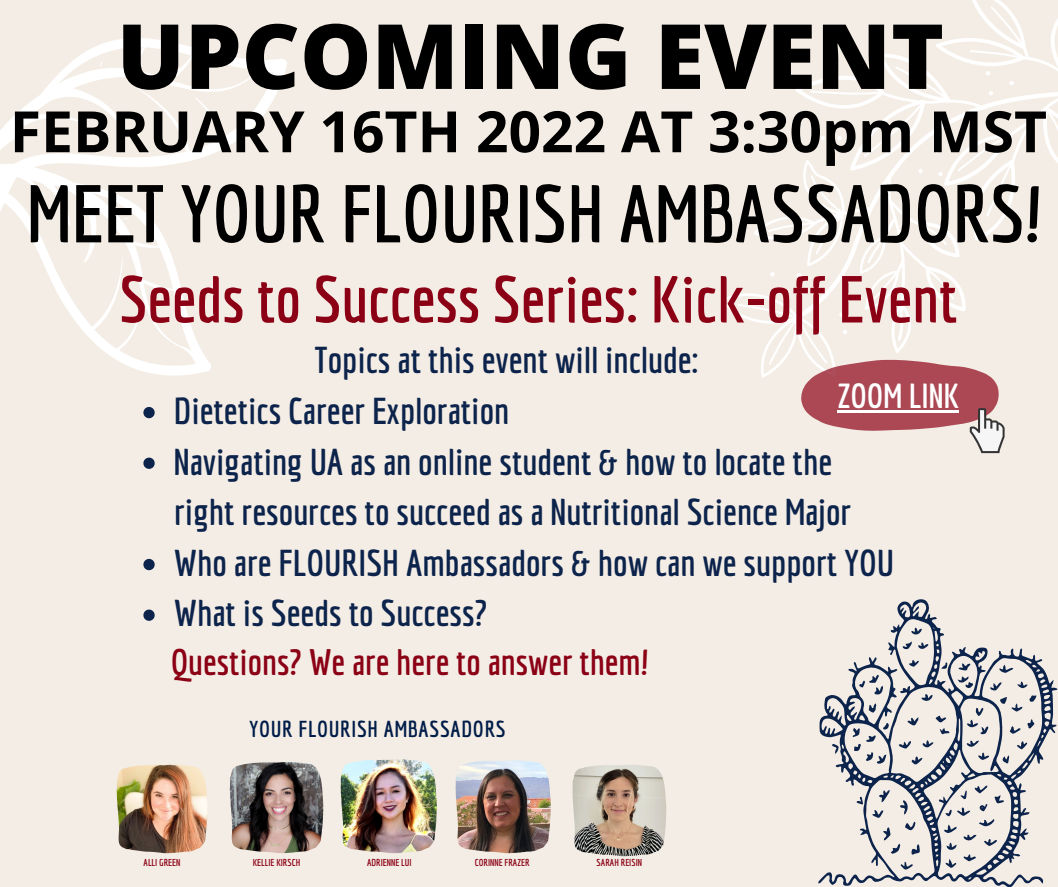
<style>
.page{position:relative;width:1058px;height:887px;background:#fff}
.page>*{position:absolute;margin:0;border:0;box-sizing:border-box;transform-origin:0 0}
.t1{font:800 90px "Open Sans";color:#000}
.t2{font:700 79.5px "Economica";color:#000}
.t3{font:700 64.5px "Economica";color:#8b0015}
.t4{font:700 57px "Open Sans";color:#000}
.t5{font:700 36.45px "Economica";color:#0c234b}
.t6{font:700 36px "Economica";color:#8b0015}
.t7{font:700 33.9px "Economica";color:#fff}
.t8{font:700 22.5px "Economica";letter-spacing:.03em;color:#001c48}
.t9{font:700 9.75px "Economica";color:#8b0015}
</style>
<div class="page">
<div style="left:0;top:0;width:1058px;height:886px;background:#f4ede5"></div>
<svg style="left:74px;top:319px;width:137px;height:57px"></svg>
<svg style="left:0;top:38px;width:287px;height:281px"></svg>
<svg style="left:98px;top:61px;width:6px;height:6px"></svg>
<svg style="left:818px;top:599px;width:239px;height:287px"></svg>
<svg style="left:831px;top:743px;width:7px;height:10px"></svg>
<svg style="left:856px;top:796px;width:7px;height:8px"></svg>
<svg style="left:941px;top:662px;width:6px;height:7px"></svg>
<svg style="left:979px;top:819px;width:15px;height:7px"></svg>
<svg style="left:944px;top:824px;width:12px;height:9px"></svg>
<svg style="left:957px;top:807px;width:13px;height:9px"></svg>
<svg style="left:974px;top:785px;width:13px;height:8px"></svg>
<svg style="left:984px;top:838px;width:12px;height:8px"></svg>
<svg style="left:963px;top:834px;width:13px;height:7px"></svg>
<svg style="left:994px;top:795px;width:10px;height:8px"></svg>
<svg style="left:963px;top:854px;width:13px;height:7px"></svg>
<svg style="left:945px;top:858px;width:11px;height:10px"></svg>
<svg style="left:946px;top:842px;width:10px;height:8px"></svg>
<svg style="left:979px;top:804px;width:8px;height:7px"></svg>
<svg style="left:960px;top:790px;width:6px;height:9px"></svg>
<svg style="left:945px;top:809px;width:6px;height:7px"></svg>
<svg style="left:872px;top:789px;width:48px;height:66px"></svg>
<svg style="left:900px;top:861px;width:12px;height:8px"></svg>
<svg style="left:907px;top:717px;width:11px;height:9px"></svg>
<svg style="left:898px;top:741px;width:13px;height:8px"></svg>
<svg style="left:911px;top:756px;width:11px;height:8px"></svg>
<svg style="left:921px;top:694px;width:11px;height:8px"></svg>
<svg style="left:922px;top:740px;width:11px;height:7px"></svg>
<svg style="left:935px;top:715px;width:14px;height:19px"></svg>
<svg style="left:1016px;top:741px;width:11px;height:8px"></svg>
<svg style="left:1001px;top:755px;width:8px;height:9px"></svg>
<svg style="left:966px;top:740px;width:23px;height:20px"></svg>
<svg style="left:911px;top:627px;width:10px;height:8px"></svg>
<svg style="left:902px;top:641px;width:10px;height:8px"></svg>
<svg style="left:918px;top:642px;width:10px;height:7px"></svg>
<svg style="left:909px;top:660px;width:9px;height:7px"></svg>
<svg style="left:852px;top:721px;width:36px;height:43px"></svg>
<svg style="left:868px;top:703px;width:8px;height:9px"></svg>
<svg style="left:859px;top:674px;width:24px;height:21px"></svg>
<svg style="left:957px;top:663px;width:79px;height:71px"></svg>
<img style="left:117px;top:764px;width:90px;height:89px">
<img style="left:230px;top:762px;width:93px;height:91px">
<img style="left:341px;top:759px;width:96px;height:94px">
<img style="left:455px;top:760px;width:95px;height:93px">
<img style="left:572px;top:765px;width:94px;height:91px">
<svg style="left:143px;top:407px;width:12px;height:11px"></svg>
<svg style="left:143px;top:457px;width:12px;height:12px"></svg>
<svg style="left:143px;top:559px;width:12px;height:11px"></svg>
<svg style="left:143px;top:609px;width:12px;height:11px"></svg>
<svg style="left:721px;top:0;width:337px;height:453px"></svg>
<hr style="left:837px;top:410px;width:122px;height:3px;background:#fff">
<p class="t1" style="left:117px;top:-7px;width:829px">UPCOMING EVENT</p>
<p class="t4" style="left:10px;top:91px;width:1038px">FEBRUARY 16TH 2022 AT 3:30pm MST</p>
<p class="t2" style="left:27px;top:167px;width:1018px">MEET YOUR FLOURISH AMBASSADORS!</p>
<p class="t3" style="left:119px;top:261px;width:839px">Seeds to Success Series: Kick-off Event</p>
<p class="t5" style="left:314px;top:338px;width:385px">Topics at this event will include:</p>
<p class="t7" style="left:837px;top:375px;width:123px">ZOOM LINK</p>
<p class="t5" style="left:174px;top:389px;width:337px">Dietetics Career Exploration</p>
<p class="t5" style="left:174px;top:440px;width:659px">Navigating UA as an online student &amp; how to locate the</p>
<p class="t5" style="left:174px;top:490px;width:678px">right resources to succeed as a Nutritional Science Major</p>
<p class="t5" style="left:174px;top:541px;width:721px">Who are FLOURISH Ambassadors &amp; how can we support YOU</p>
<p class="t5" style="left:174px;top:592px;width:315px">What is Seeds to Success?</p>
<p class="t6" style="left:171px;top:641px;width:480px">Questions? We are here to answer them!</p>
<p class="t8" style="left:249px;top:716px;width:258px">YOUR FLOURISH AMBASSADORS</p>
<p class="t9" style="left:144px;top:856px;width:38px">ALLI GREEN</p>
<p class="t9" style="left:253px;top:856px;width:49px">KELLIE KIRSCH</p>
<p class="t9" style="left:367px;top:856px;width:46px">ADRIENNE LUI</p>
<p class="t9" style="left:475px;top:856px;width:56px">CORINNE FRAZER</p>
<p class="t9" style="left:596px;top:856px;width:47px">SARAH REISIN</p>
</div>
